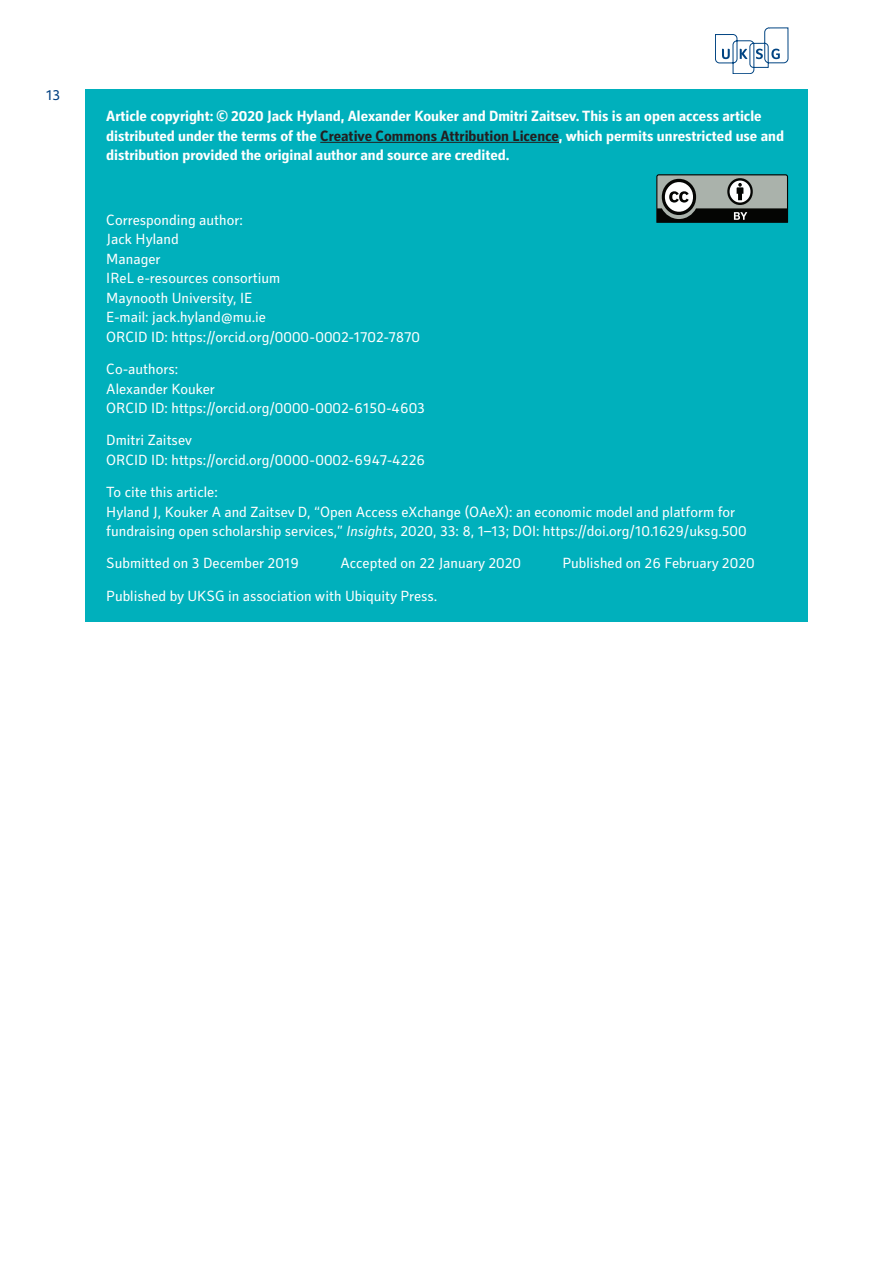
<style>
.page{position:relative;width:893px;height:1263px;background:#fff}
.page>*{position:absolute;margin:0;border:0;box-sizing:border-box;transform-origin:0 0}
.Credits{font:15px/19.5px "Secca Std";color:#fff}
.Credits_-_Author{font:700 15px/19.5px "Secca Std";color:#fff}
.t1{font:15px "Secca Std";color:#014081}
.s1{color:#231f20}
.s2{font-style:italic}
</style>
<div class="page">
<svg style="left:715px;top:28px;width:73px;height:46px"></svg>
<div style="left:85px;top:89px;width:723px;height:533px;background:#00b0bc"></div>
<hr style="left:320px;top:142px;width:239px;height:1px;background:#231f20">
<svg style="left:656px;top:174px;width:133px;height:49px;background:#727975"></svg>
<p class="t1" style="left:46px;top:87px;width:16px">13</p>
<p class="Credits_-_Author" style="left:106px;top:107px;width:679px">Article copyright: © 2020 Jack Hyland, Alexander Kouker and Dmitri Zaitsev. This is an open access article distributed under the terms of the <span class="s1">Creative Commons Attribution Licence</span>, which permits unrestricted use and distribution provided the original author and source are credited.</p>
<p class="Credits" style="left:106px;top:211px;width:138px">Corresponding author:</p>
<p class="Credits" style="left:106px;top:230px;width:74px">Jack Hyland</p>
<p class="Credits" style="left:106px;top:250px;width:56px">Manager</p>
<p class="Credits" style="left:106px;top:269px;width:175px">IReL e-resources consortium</p>
<p class="Credits" style="left:106px;top:289px;width:148px">Maynooth University, IE</p>
<p class="Credits" style="left:106px;top:308px;width:161px">E-mail: jack.hyland@mu.ie</p>
<p class="Credits" style="left:106px;top:328px;width:315px">ORCID ID: https://orcid.org/0000-0002-1702-7870</p>
<p class="Credits" style="left:106px;top:360px;width:73px">Co-authors:</p>
<p class="Credits" style="left:106px;top:379px;width:110px">Alexander Kouker</p>
<p class="Credits" style="left:106px;top:399px;width:320px">ORCID ID: https://orcid.org/0000-0002-6150-4603</p>
<p class="Credits" style="left:106px;top:431px;width:87px">Dmitri Zaitsev</p>
<p class="Credits" style="left:106px;top:451px;width:320px">ORCID ID: https://orcid.org/0000-0002-6947-4226</p>
<p class="Credits" style="left:106px;top:483px;width:642px">To cite this article:<br>Hyland J, Kouker A and Zaitsev D, “Open Access eXchange (OAeX): an economic model and platform for fundraising open scholarship services,” <span class="s2">Insights</span>, 2020, 33: 8, 1–13; DOI: https://doi.org/10.1629/uksg.500</p>
<p class="Credits" style="left:106px;top:554px;width:194px">Submitted on 3 December 2019</p>
<p class="Credits" style="left:340px;top:554px;width:182px">Accepted on 22 January 2020</p>
<p class="Credits" style="left:562px;top:554px;width:194px">Published on 26 February 2020</p>
<p class="Credits" style="left:106px;top:586px;width:333px">Published by UKSG in association with Ubiquity Press.</p>
</div>
